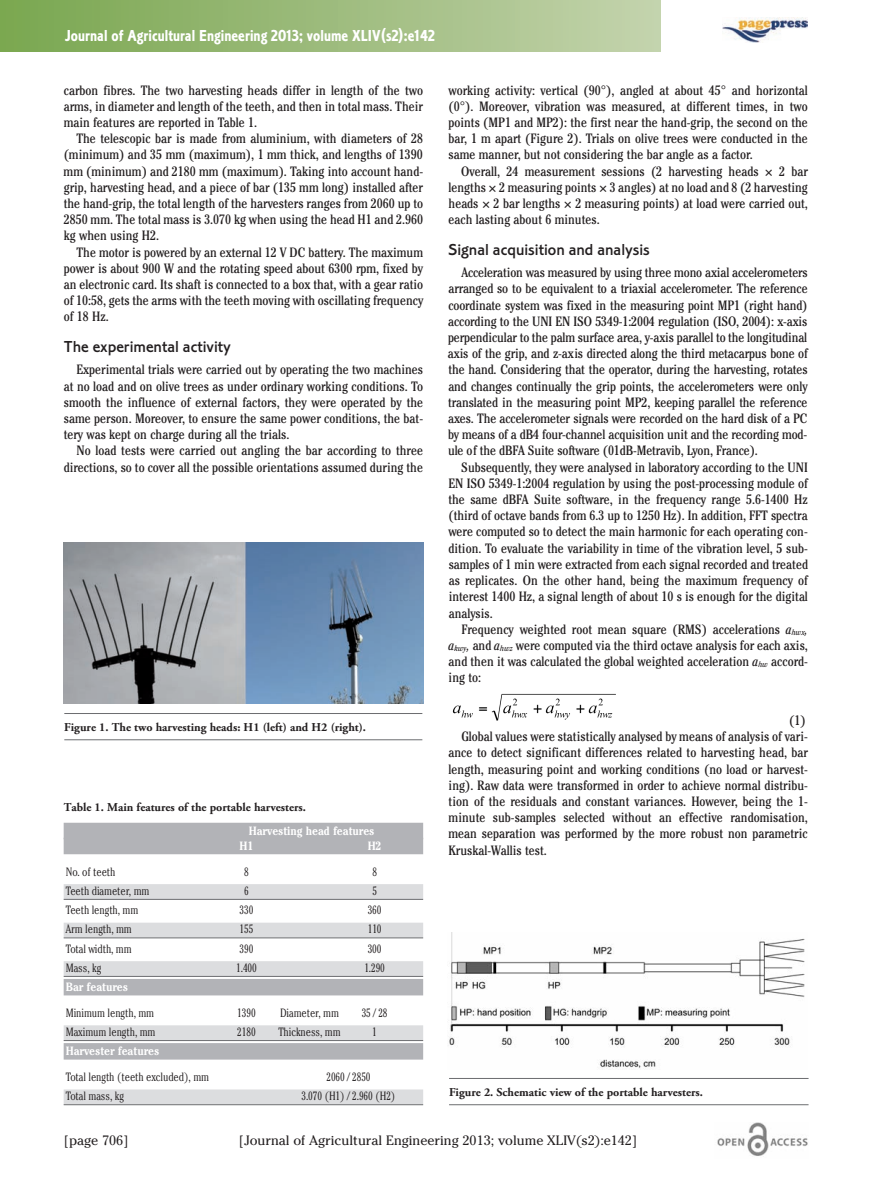
<style>
.page{position:relative;width:893px;height:1191px;background:#fff}
.page>*{position:absolute;margin:0;border:0;box-sizing:border-box;transform-origin:0 0}
.t1{font:16.5px "Corinthian Bold Condensed Plain";color:#fff}
.t2{font:16.5px "Corinthian Medium Plain";color:#231f20}
.t3{font:condensed 13.5px/16.2px "Cheltenham";color:#231f20;text-align:justify}
.t4{font:13.5px "Cheltenham";color:#231f20}
.t5{font:300 condensed 12px "Cheltenham";letter-spacing:-.01em;color:#231f20}
.t6{font:700 12px "Adobe Garamond Pro";color:#231f20}
.t7{font:700 condensed 12px/15px "Cheltenham";letter-spacing:-.01em;color:#fff}
.s1{font-style:italic}
</style>
<div class="page">
<img style="left:452px;top:693px;width:164px;height:28px">
<img style="left:717px;top:1123px;width:91px;height:33px">
<img style="left:723px;top:17px;width:84px;height:26px">
<div style="left:0;top:0;width:660px;height:51px;background:linear-gradient(to right,#79a64f,#c3d2ac)"></div>
<img style="left:63px;top:543px;width:361px;height:160px">
<hr style="left:64px;top:713px;width:358px;height:1px;background:#6c6d70">
<hr style="left:64px;top:739px;width:358px;height:1px;background:#6c6d70">
<div style="left:64px;top:822px;width:359px;height:17px;background:#b2b3b7"></div>
<div style="left:64px;top:837px;width:359px;height:17px;background:#b2b3b7"></div>
<div style="left:64px;top:884px;width:359px;height:15px;background:#dcdddf"></div>
<hr style="left:64px;top:899px;width:359px;height:1px;background:#6c6d70">
<div style="left:64px;top:922px;width:359px;height:15px;background:#dcdddf"></div>
<hr style="left:64px;top:937px;width:359px;height:1px;background:#6c6d70">
<div style="left:64px;top:961px;width:359px;height:15px;background:#dcdddf"></div>
<hr style="left:64px;top:976px;width:359px;height:1px;background:#6c6d70">
<div style="left:64px;top:979px;width:359px;height:16px;background:#b2b3b7"></div>
<div style="left:64px;top:1025px;width:359px;height:15px;background:#dcdddf"></div>
<hr style="left:64px;top:1040px;width:359px;height:1px;background:#6c6d70">
<div style="left:64px;top:1043px;width:359px;height:16px;background:#b2b3b7"></div>
<div style="left:64px;top:1089px;width:359px;height:15px;background:#dcdddf"></div>
<hr style="left:64px;top:1104px;width:359px;height:1px;background:#6c6d70">
<img style="left:449px;top:932px;width:356px;height:136px">
<hr style="left:449px;top:1078px;width:359px;height:1px;background:#6c6d70">
<hr style="left:449px;top:1104px;width:359px;height:1px;background:#6c6d70">
<p class="t1" style="left:65px;top:30px;width:372px">Journal of Agricultural Engineering 2013; volume XLIV(s2):e142</p>
<p class="t3" style="left:64px;top:83px;width:361px">carbon fibres. The two harvesting heads differ in length of the two arms, in diameter and length of the teeth, and then in total mass. Their main features are reported in Table 1.</p>
<p class="t3" style="left:64px;top:132px;width:361px;text-indent:13px">The telescopic bar is made from aluminium, with diameters of 28 (minimum) and 35 mm (maximum), 1 mm thick, and lengths of 1390 mm (minimum) and 2180 mm (maximum). Taking into account hand&shy;grip, harvesting head, and a piece of bar (135 mm long) installed after the hand-grip, the total length of the harvesters ranges from 2060 up to 2850 mm. The total mass is 3.070 kg when using the head H1 and 2.960 kg when using H2.</p>
<p class="t3" style="left:64px;top:245px;width:361px;text-indent:13px">The motor is powered by an external 12 V DC battery. The maximum power is about 900 W and the rotating speed about 6300 rpm, fixed by an electronic card. Its shaft is connected to a box that, with a gear ratio of 10:58, gets the arms with the teeth moving with oscillating frequency of 18 Hz.</p>
<p class="t2" style="left:64px;top:341px;width:169px">The experimental activity</p>
<p class="t3" style="left:64px;top:363px;width:361px;text-indent:13px">Experimental trials were carried out by operating the two machines at no load and on olive trees as under ordinary working conditions. To smooth the influence of external factors, they were operated by the same person. Moreover, to ensure the same power conditions, the bat&shy;tery was kept on charge during all the trials.</p>
<p class="t3" style="left:64px;top:444px;width:361px;text-align:right">No load tests were carried out angling the bar according to three directions, so to cover all the possible orientations assumed during the</p>
<p class="t6" style="left:64px;top:722px;width:303px">Figure 1. The two harvesting heads: H1 (left) and H2 (right).</p>
<p class="t6" style="left:64px;top:803px;width:244px">Table 1. Main features of the portable harvesters.</p>
<p class="t7" style="left:240px;top:824px;width:137px;text-indent:9px">Harvesting head features<br>H1</p>
<p class="t7" style="left:368px;top:839px;width:15px">H2</p>
<p class="t3" style="left:448px;top:83px;width:361px">working activity: vertical (90°), angled at about 45° and horizontal (0°). Moreover, vibration was measured, at different times, in two points (MP1 and MP2): the first near the hand-grip, the second on the bar, 1 m apart (Figure 2). Trials on olive trees were conducted in the same manner, but not considering the bar angle as a factor.</p>
<p class="t3" style="left:448px;top:164px;width:361px;text-indent:13px">Overall, 24 measurement sessions (2 harvesting heads × 2 bar lengths × 2 measuring points × 3 angles) at no load and 8 (2 harvesting heads × 2 bar lengths × 2 measuring points) at load were carried out, each lasting about 6 minutes.</p>
<p class="t2" style="left:449px;top:244px;width:203px">Signal acquisition and analysis</p>
<p class="t3" style="left:448px;top:266px;width:361px;text-indent:13px">Acceleration was measured by using three mono axial accelerometers arranged so to be equivalent to a triaxial accelerometer. The reference coordinate system was fixed in the measuring point MP1 (right hand) according to the UNI EN ISO 5349-1:2004 regulation (ISO, 2004): x-axis perpendicular to the palm surface area, y-axis parallel to the longitudinal axis of the grip, and z-axis directed along the third metacarpus bone of the hand. Considering that the operator, during the harvesting, rotates and changes continually the grip points, the accelerometers were only translated in the measuring point MP2, keeping parallel the reference axes. The accelerometer signals were recorded on the hard disk of a PC by means of a dB4 four-channel acquisition unit and the recording mod&shy;ule of the dBFA Suite software (01dB-Metravib, Lyon, France).</p>
<p class="t3" style="left:448px;top:460px;width:361px;text-indent:13px">Subsequently, they were analysed in laboratory according to the UNI EN ISO 5349-1:2004 regulation by using the post-processing module of the same dBFA Suite software, in the frequency range 5.6-1400 Hz (third of octave bands from 6.3 up to 1250 Hz). In addition, FFT spectra were computed so to detect the main harmonic for each operating con&shy;dition. To evaluate the variability in time of the vibration level, 5 sub&shy;samples of 1 min were extracted from each signal recorded and treated as replicates. On the other hand, being the maximum frequency of interest 1400 Hz, a signal length of about 10 s is enough for the digital analysis.</p>
<p class="t3" style="left:449px;top:622px;width:361px;text-indent:13px">Frequency weighted root mean square (RMS) accelerations <span class="s1">a</span><sub>hwx</sub><span class="s1">, a</span><sub>kwy</sub><span class="s1">,</span> and <span class="s1">a</span><sub>hwz</sub> were computed via the third octave analysis for each axis, and then it was calculated the global weighted acceleration <span class="s1">a</span><sub>hw</sub> accord&shy;ing to:</p>
<p class="t3" style="left:789px;top:713px;width:18px">(1)</p>
<p class="t3" style="left:461px;top:729px;width:348px">Global values were statistically analysed by means of analysis of vari-</p>
<p class="t3" style="left:449px;top:746px;width:361px">ance to detect significant differences related to harvesting head, bar</p>
<p class="t3" style="left:449px;top:762px;width:361px">length, measuring point and working conditions (no load or harvest-</p>
<p class="t3" style="left:449px;top:778px;width:361px">ing). Raw data were transformed in order to achieve normal distribu-</p>
<p class="t3" style="left:449px;top:794px;width:361px">tion of the residuals and constant variances. However, being the 1-</p>
<p class="t3" style="left:449px;top:810px;width:361px">minute sub-samples selected without an effective randomisation,</p>
<p class="t3" style="left:448px;top:827px;width:361px">mean separation was performed by the more robust non parametric</p>
<p class="t3" style="left:448px;top:843px;width:100px">Kruskal-Wallis test.</p>
<p class="t5" style="left:66px;top:867px;width:51px">No. of teeth</p>
<p class="t5" style="left:244px;top:867px;width:6px">8</p>
<p class="t5" style="left:372px;top:867px;width:6px">8</p>
<p class="t5" style="left:66px;top:886px;width:85px">Teeth diameter, mm</p>
<p class="t5" style="left:244px;top:886px;width:6px">6</p>
<p class="t5" style="left:372px;top:886px;width:6px">5</p>
<p class="t5" style="left:66px;top:905px;width:74px">Teeth length, mm</p>
<p class="t5" style="left:240px;top:905px;width:15px">330</p>
<p class="t5" style="left:368px;top:905px;width:15px">360</p>
<p class="t5" style="left:66px;top:925px;width:68px">Arm length, mm</p>
<p class="t5" style="left:240px;top:925px;width:15px">155</p>
<p class="t5" style="left:368px;top:925px;width:15px">110</p>
<p class="t5" style="left:66px;top:944px;width:68px">Total width, mm</p>
<p class="t5" style="left:240px;top:944px;width:15px">390</p>
<p class="t5" style="left:368px;top:944px;width:15px">300</p>
<p class="t5" style="left:66px;top:963px;width:37px">Mass, kg</p>
<p class="t5" style="left:236px;top:963px;width:22px">1.400</p>
<p class="t5" style="left:364px;top:963px;width:22px">1.290</p>
<p class="t7" style="left:66px;top:980px;width:64px">Bar features</p>
<p class="t5" style="left:66px;top:1008px;width:90px">Minimum length, mm</p>
<p class="t5" style="left:237px;top:1008px;width:20px">1390</p>
<p class="t5" style="left:280px;top:1008px;width:61px">Diameter, mm</p>
<p class="t5" style="left:362px;top:1008px;width:27px">35 / 28</p>
<p class="t5" style="left:66px;top:1027px;width:91px">Maximum length, mm</p>
<p class="t5" style="left:237px;top:1027px;width:20px">2180</p>
<p class="t5" style="left:278px;top:1027px;width:64px">Thickness, mm</p>
<p class="t5" style="left:372px;top:1027px;width:6px">1</p>
<p class="t7" style="left:66px;top:1044px;width:95px">Harvester features</p>
<p class="t5" style="left:66px;top:1072px;width:145px">Total length (teeth excluded), mm</p>
<p class="t5" style="left:326px;top:1072px;width:46px">2060 / 2850</p>
<p class="t5" style="left:66px;top:1091px;width:60px">Total mass, kg</p>
<p class="t5" style="left:301px;top:1091px;width:96px">3.070 (H1) / 2.960 (H2)</p>
<p class="t6" style="left:449px;top:1087px;width:255px">Figure 2. Schematic view of the portable harvesters.</p>
<p class="t4" style="left:64px;top:1132px;width:66px">[page 706]</p>
<p class="t4" style="left:239px;top:1132px;width:400px">[Journal of Agricultural Engineering 2013; volume XLIV(s2):e142]</p>
</div>
